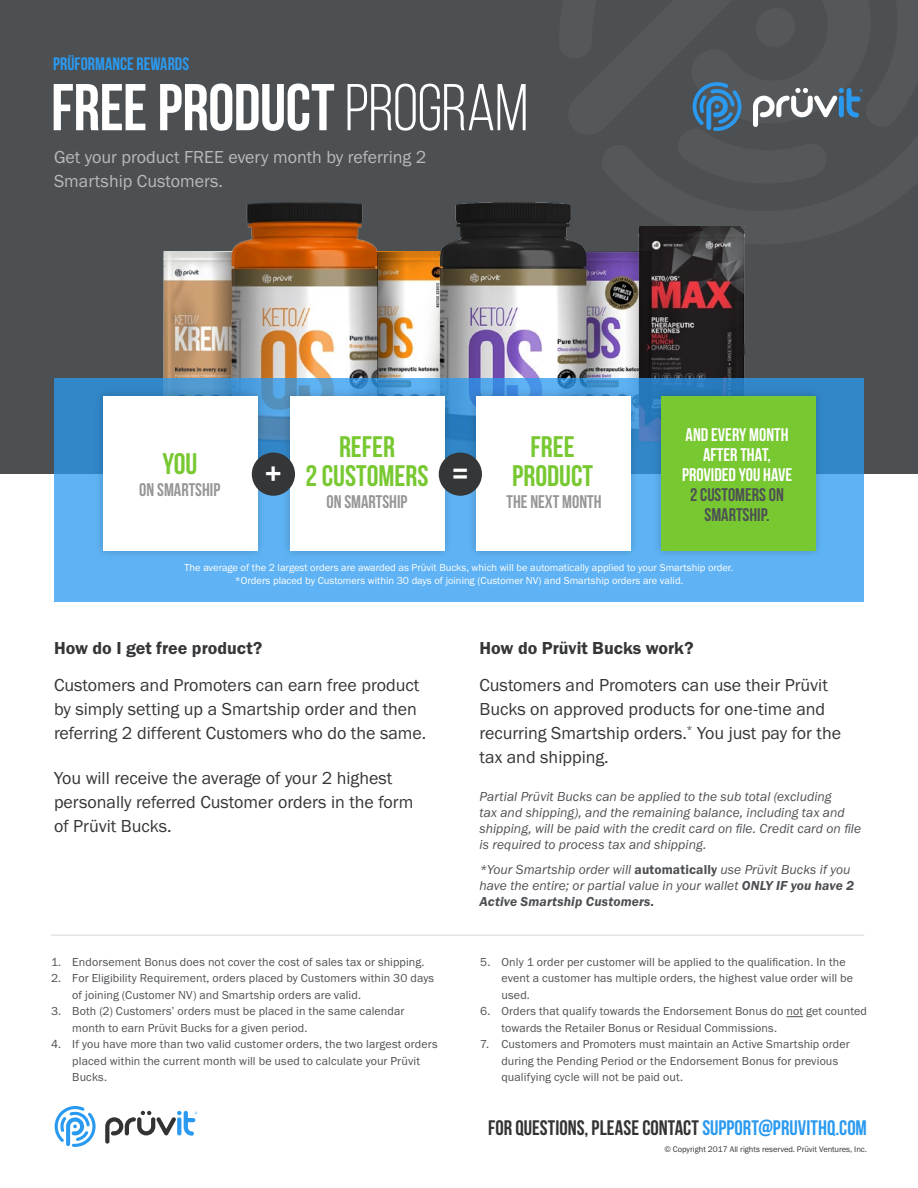
<style>
.page{position:relative;width:918px;height:1188px;background:#fff}
.page>*{position:absolute;margin:0;border:0;box-sizing:border-box;transform-origin:0 0}
.t1{font:700 66px "Bebas Neue";letter-spacing:-.01em;color:#fff}
.t2{font:700 41.1px "Bebas Neue";color:#fff}
.t3{font:700 29.7px/28.7px "Bebas Neue";color:#78c832;text-align:center}
.t4{font:700 21px "Bebas Neue";letter-spacing:.005em;color:#333}
.t5{font:700 18.3px/20px "Bebas Neue";color:#fff;text-align:center}
.t6{font:700 18.3px "Bebas Neue";color:#969696}
.t7{font:700 18.3px/20px "Bebas Neue";color:#4d5053;text-align:center}
.t8{font:18px/24px "Franklin Gothic URW Boo";color:#343638}
.t9{font:18px/24px "Franklin Gothic URW Boo";color:#b8b9ba}
.t10{font:18px "Franklin Gothic URW Dem";color:#343638}
.t11{font:700 18px "Bebas Neue";color:#2a9af1}
.t12{font:13.5px/16.2px "Franklin Gothic URW Boo Ita";letter-spacing:.005em;color:#4d5053}
.t13{font:13.5px "Franklin Gothic URW Dem Ita";letter-spacing:.01em;color:#4d5053}
.t14{font:12px/16.5px "Franklin Gothic URW Boo";letter-spacing:.01em;color:#4d5053}
.t15{font:10.5px/12.6px "Franklin Gothic URW Boo";color:#fff;text-align:center}
.t16{font:8.55px "Franklin Gothic URW Boo";letter-spacing:-.005em;color:#343638}
.s1{font-weight:400}
.s2{font-family:"Franklin Gothic URW Dem"}
.s3{font-family:"Franklin Gothic URW Dem Ita"}
.s4{color:#2a9af1}
</style>
<div class="page">
<div style="left:0;top:0;width:918px;height:473px;background:#4d5053"></div>
<svg style="left:786px;top:1016px;width:17px;height:1px"></svg>
<svg style="left:693px;top:82px;width:49px;height:49px"></svg>
<svg style="left:753px;top:88px;width:110px;height:39px"></svg>
<img style="left:163px;top:252px;width:38px;height:126px">
<img style="left:406px;top:252px;width:6px;height:126px">
<img style="left:201px;top:202px;width:205px;height:176px">
<img style="left:377px;top:252px;width:28px;height:126px">
<img style="left:412px;top:202px;width:267px;height:176px">
<img style="left:579px;top:227px;width:167px;height:151px">
<svg style="left:624px;top:252px;width:28px;height:126px;background:#67606a"></svg>
<svg style="left:54px;top:378px;width:810px;height:224px;background:#54a7e8"></svg>
<div style="left:94px;top:387px;width:173px;height:173px;background:#000;opacity:.2"></div>
<div style="left:103px;top:396px;width:155px;height:154px;background:#fff"></div>
<div style="left:281px;top:387px;width:173px;height:173px;background:#000;opacity:.2"></div>
<div style="left:290px;top:396px;width:155px;height:154px;background:#fff"></div>
<div style="left:466px;top:387px;width:174px;height:173px;background:#000;opacity:.2"></div>
<div style="left:476px;top:396px;width:154px;height:154px;background:#fff"></div>
<div style="left:652px;top:387px;width:173px;height:173px;background:#000;opacity:.2"></div>
<div style="left:661px;top:396px;width:155px;height:154px;background:#78c832"></div>
<div style="left:252px;top:453px;width:43px;height:43px;background:#343638;border-radius:50%"></div>
<div style="left:439px;top:453px;width:43px;height:43px;background:#343638;border-radius:50%"></div>
<svg style="left:55px;top:1106px;width:41px;height:41px"></svg>
<svg style="left:105px;top:1111px;width:92px;height:33px"></svg>
<hr style="left:51px;top:935px;width:813px;height:1px;background:#d6d7d7">
<h3 class="t11" style="left:53px;top:54px;width:137px">PRÜFORMANCE REWARDS</h3>
<h1 class="t1" style="left:51px;top:71px;width:479px">FREE PRODUCT <span class="s1">PROGRAM</span></h1>
<h3 class="t9" style="left:54px;top:144px;width:374px">Get your product FREE every month by referring 2<br>Smartship Customers.</h3>
<h3 class="t3" style="left:162px;top:449px;width:36px">YOU</h3>
<h3 class="t6" style="left:139px;top:479px;width:83px">ON SMARTSHIP</h3>
<h3 class="t3" style="left:305px;top:432px;width:125px">REFER<br>2 CUSTOMERS</h3>
<h3 class="t6" style="left:326px;top:491px;width:83px">ON SMARTSHIP</h3>
<h2 class="t2" style="left:265px;top:452px;width:18px">+</h2>
<h2 class="t2" style="left:452px;top:452px;width:18px">=</h2>
<h3 class="t3" style="left:512px;top:432px;width:83px">FREE<br>PRODUCT</h3>
<h3 class="t6" style="left:507px;top:491px;width:96px">THE NEXT MONTH</h3>
<h3 class="t5" style="left:682px;top:424px;width:112px">AND EVERY MONTH<br>AFTER THAT,<br>PROVIDED YOU HAVE</h3>
<h3 class="t7" style="left:690px;top:484px;width:95px">2 CUSTOMERS ON<br>SMARTSHIP.</h3>
<p class="t15" style="left:185px;top:561px;width:550px">The average of the 2 largest orders are awarded as Prüvit Bucks, which will be automatically applied to your Smartship order. *Orders placed by Customers within 30 days of joining (Customer NV) and Smartship orders are valid.</p>
<h3 class="t10" style="left:54px;top:637px;width:210px">How do I get free product?</h3>
<h3 class="t8" style="left:54px;top:673px;width:374px">Customers and Promoters can earn free product by simply setting up a Smartship order and then referring 2 different Customers who do the same.</h3>
<h3 class="t8" style="left:54px;top:766px;width:361px">You will receive the average of your 2 highest personally referred Customer orders in the form of Prüvit Bucks.</h3>
<p class="t14" style="left:51px;top:954px;width:375px">1. Endorsement Bonus does not cover the cost of sales tax or shipping.</p>
<p class="t14" style="left:72px;top:970px;width:363px;text-indent:-21px">2. For Eligibility Requirement, orders placed by Customers within 30 days of joining (Customer NV) and Smartship orders are valid.</p>
<p class="t14" style="left:72px;top:1003px;width:334px;text-indent:-21px">3. Both (2) Customers’ orders must be placed in the same calendar month to earn Prüvit Bucks for a given period.</p>
<p class="t14" style="left:72px;top:1036px;width:367px;text-indent:-21px">4. If you have more than two valid customer orders, the two largest orders placed within the current month will be used to calculate your Prüvit<br>Bucks.</p>
<h3 class="t10" style="left:480px;top:637px;width:216px">How do Prüvit Bucks work?</h3>
<h3 class="t8" style="left:480px;top:673px;width:363px">Customers and Promoters can use their Prüvit Bucks on approved products for one-time and recurring Smartship orders.<sup>*</sup> You just pay for the tax and shipping.</h3>
<p class="t12" style="left:480px;top:788px;width:383px">Partial Prüvit Bucks can be applied to the sub total (excluding<br>tax and shipping), and the remaining balance, including tax and shipping, will be paid with the credit card on file. Credit card on file is required to process tax and shipping.</p>
<p class="t12" style="left:480px;top:861px;width:376px">*Your Smartship order will <span class="s2">automatically</span> use Prüvit Bucks if you have the entire; or partial value in your wallet <span class="s3">ONLY IF you have 2</span></p>
<p class="t13" style="left:480px;top:893px;width:176px">Active Smartship Customers.</p>
<p class="t14" style="left:502px;top:954px;width:353px;text-indent:-21px">5. Only 1 order per customer will be applied to the qualification. In the event a customer has multiple orders, the highest value order will be used.</p>
<p class="t14" style="left:502px;top:1003px;width:367px;text-indent:-21px">6. Orders that qualify towards the Endorsement Bonus do not get counted towards the Retailer Bonus or Residual Commissions.</p>
<p class="t14" style="left:502px;top:1036px;width:350px;text-indent:-21px">7. Customers and Promoters must maintain an Active Smartship order during the Pending Period or the Endorsement Bonus for previous qualifying cycle will not be paid out.</p>
<h3 class="t4" style="left:488px;top:1117px;width:380px">FOR QUESTIONS, PLEASE CONTACT<span class="s4">SUPPORT@PRUVITHQ.COM</span></h3>
<p class="t16" style="left:664px;top:1144px;width:204px">© Copyright 2017 All rights reserved. Prüvit Ventures, Inc.</p>
</div>
